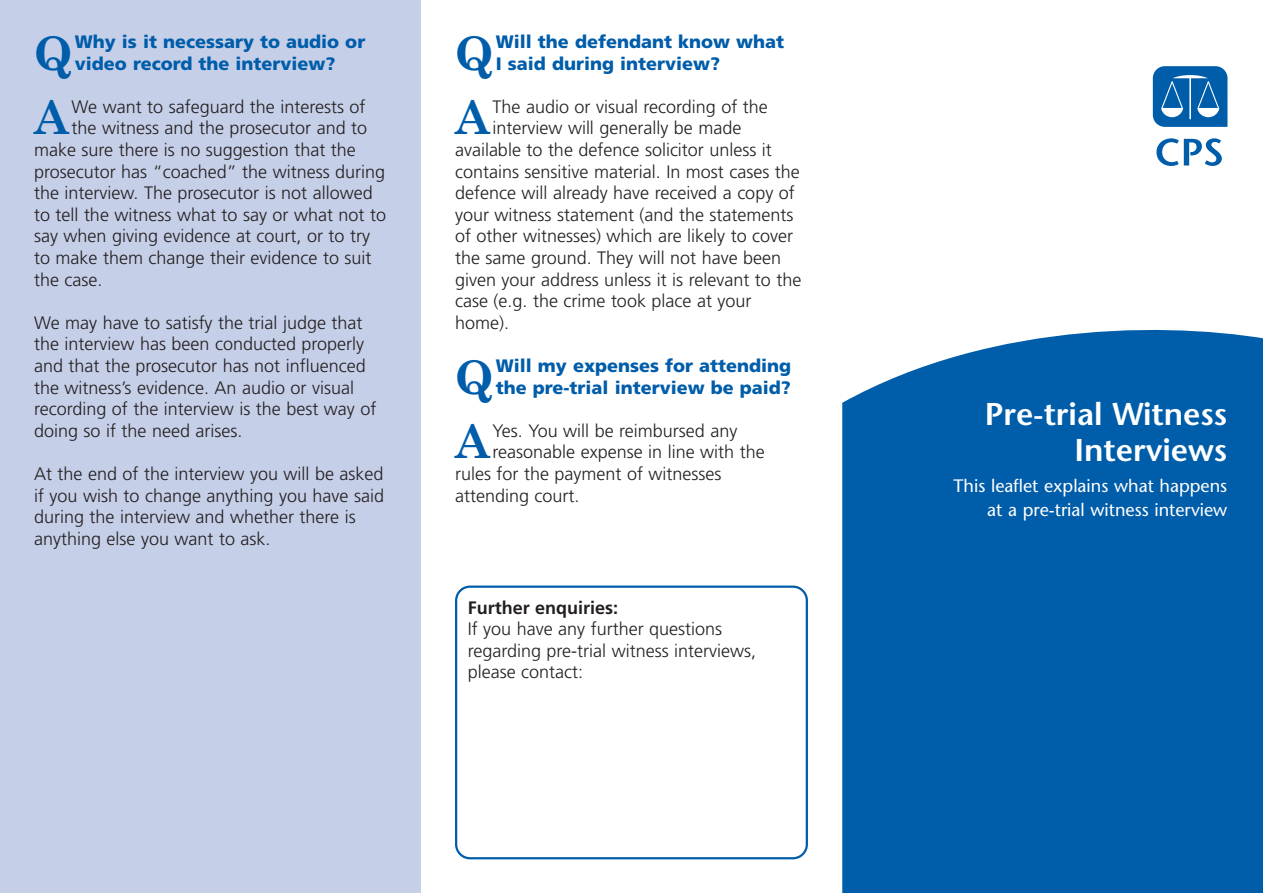
<style>
.page{position:relative;width:1263px;height:893px;background:#fff}
.page>*{position:absolute;margin:0;border:0;box-sizing:border-box;transform-origin:0 0}
.t1{font:700 46.05px "Century Schoolbook";color:#005daa}
.t2{font:600 31.5px/36px "Stone Sans";color:#fff;text-align:right}
.t3{font:300 18px/21.6px "Frutiger";color:#231f20}
.t4{font:900 18px/21.6px "Frutiger";color:#005daa}
.t5{font:18px/24px "Stone Sans";color:#fff;text-align:right}
.t6{font:700 18px "Frutiger";color:#231f20}
</style>
<div class="page">
<div style="left:0;top:0;width:421px;height:893px;background:#c6cfe8"></div>
<svg style="left:1156px;top:138px;width:66px;height:28px"></svg>
<svg style="left:1153px;top:66px;width:74px;height:61px;background:#2675b6"></svg>
<div style="left:842px;top:329px;width:421px;height:564px;background:#005daa"></div>
<svg style="left:455px;top:585px;width:353px;height:274px"></svg>
<h1 class="t1" style="left:34px;top:36px;width:40px">Q</h1>
<p class="t4" style="left:75px;top:32px;width:292px">Why is it necessary to audio or video record the interview?</p>
<h1 class="t1" style="left:34px;top:101px;width:36px">A</h1>
<p class="t3" style="left:72px;top:97px;width:295px">We want to safeguard the interests of</p>
<p class="t3" style="left:72px;top:119px;width:297px">the witness and the prosecutor and to</p>
<p class="t3" style="left:34px;top:140px;width:323px">make sure there is no suggestion that the</p>
<p class="t3" style="left:34px;top:162px;width:353px">prosecutor has “coached” the witness during</p>
<p class="t3" style="left:34px;top:183px;width:340px">the interview. The prosecutor is not allowed</p>
<p class="t3" style="left:34px;top:205px;width:353px">to tell the witness what to say or what not to</p>
<p class="t3" style="left:34px;top:227px;width:337px">say when giving evidence at court, or to try</p>
<p class="t3" style="left:34px;top:248px;width:339px">to make them change their evidence to suit</p>
<p class="t3" style="left:34px;top:270px;width:70px">the case.</p>
<p class="t3" style="left:34px;top:313px;width:344px">We may have to satisfy the trial judge that the interview has been conducted properly and that the prosecutor has not influenced the witness’s evidence. An audio or visual recording of the interview is the best way of doing so if the need arises.</p>
<p class="t3" style="left:34px;top:464px;width:351px">At the end of the interview you will be asked if you wish to change anything you have said during the interview and whether there is anything else you want to ask.</p>
<h1 class="t1" style="left:455px;top:36px;width:40px">Q</h1>
<p class="t4" style="left:496px;top:32px;width:290px">Will the defendant know what<br>I said during interview?</p>
<h1 class="t1" style="left:455px;top:101px;width:36px">A</h1>
<p class="t3" style="left:492px;top:97px;width:277px">The audio or visual recording of the</p>
<p class="t3" style="left:492px;top:119px;width:250px">interview will generally be made</p>
<p class="t3" style="left:455px;top:140px;width:318px">available to the defence solicitor unless it</p>
<p class="t3" style="left:455px;top:162px;width:346px">contains sensitive material. In most cases the</p>
<p class="t3" style="left:455px;top:183px;width:341px">defence will already have received a copy of</p>
<p class="t3" style="left:455px;top:205px;width:340px">your witness statement (and the statements</p>
<p class="t3" style="left:455px;top:227px;width:340px">of other witnesses) which are likely to cover</p>
<p class="t3" style="left:455px;top:248px;width:328px">the same ground. They will not have been</p>
<p class="t3" style="left:455px;top:270px;width:348px">given your address unless it is relevant to the</p>
<p class="t3" style="left:455px;top:291px;width:298px">case (e.g. the crime took place at your</p>
<p class="t3" style="left:455px;top:313px;width:55px">home).</p>
<h1 class="t1" style="left:455px;top:360px;width:40px">Q</h1>
<p class="t4" style="left:496px;top:356px;width:297px">Will my expenses for attending the pre-trial interview be paid?</p>
<h1 class="t1" style="left:455px;top:425px;width:36px">A</h1>
<p class="t3" style="left:492px;top:421px;width:246px">Yes. You will be reimbursed any</p>
<p class="t3" style="left:492px;top:443px;width:274px">reasonable expense in line with the</p>
<p class="t3" style="left:455px;top:464px;width:268px">rules for the payment of witnesses</p>
<p class="t3" style="left:455px;top:486px;width:126px">attending court.</p>
<p class="t6" style="left:468px;top:600px;width:152px">Further enquiries:</p>
<p class="t3" style="left:468px;top:619px;width:290px">If you have any further questions regarding pre-trial witness interviews, please contact:</p>
<h2 class="t2" style="left:985px;top:400px;width:244px">Pre-trial Witness<br>Interviews</h2>
<p class="t5" style="left:953px;top:475px;width:275px">This leaflet explains what happens at a pre-trial witness interview</p>
</div>
